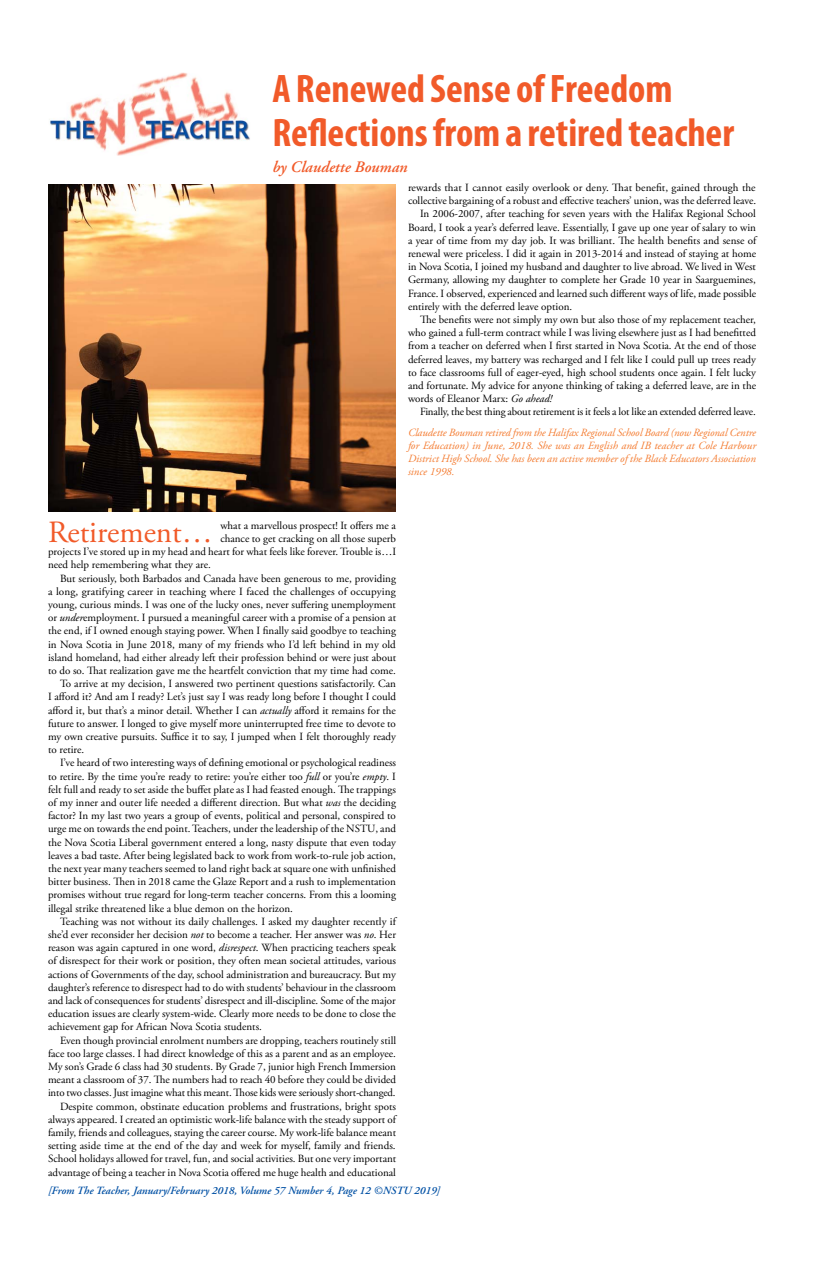
<style>
.page{position:relative;width:819px;height:1267px;background:#fff}
.page>*{position:absolute;margin:0;border:0;box-sizing:border-box;transform-origin:0 0}
.t1{font:700 condensed 40px/44px "Myriad Pro";color:#f15a29}
.copy_first_paragraph{font:30.9px "Adobe Garamond Pro";color:#f15a29}
.t2{font:italic 600 16px "Adobe Garamond Pro";color:#f15a29}
.copy{font:11px/13.2px "Adobe Garamond Pro";color:#000;text-align:justify}
.t3{font:italic 11px/13.2px "Adobe Garamond Pro";color:#f47b30;text-align:justify}
.copy_first_paragraph-2{font:11px "Adobe Garamond Pro";color:#000}
.Byline_author{font:italic 600 11px "Adobe Garamond";color:#0050a4}
.s1{font-style:italic}
</style>
<div class="page">
<img style="left:50px;top:72px;width:200px;height:84px">
<img style="left:48px;top:184px;width:348px;height:328px">
<p class="t1" style="left:272px;top:67px;width:463px">A Renewed Sense of Freedom<br>Reflections from a retired teacher</p>
<p class="t2" style="left:272px;top:158px;width:137px">by Claudette Bouman</p>
<p class="copy" style="left:408px;top:181px;width:350px">rewards that I cannot easily overlook or deny. That benefit, gained through the collective bargaining of a robust and effective teachers’ union, was the deferred leave.</p>
<p class="copy" style="left:408px;top:208px;width:350px;text-indent:12px">In 2006-2007, after teaching for seven years with the Halifax Regional School Board, I took a year’s deferred leave. Essentially, I gave up one year of salary to win a year of time from my day job. It was brilliant. The health benefits and sense of renewal were priceless. I did it again in 2013-2014 and instead of staying at home in Nova Scotia, I joined my husband and daughter to live abroad. We lived in West Germany, allowing my daughter to complete her Grade 10 year in Saarguemines, France. I observed, experienced and learned such different ways of life, made possible entirely with the deferred leave option.</p>
<p class="copy" style="left:408px;top:313px;width:350px;text-indent:12px">The benefits were not simply my own but also those of my replacement teacher, who gained a full-term contract while I was living elsewhere just as I had benefitted from a teacher on deferred when I first started in Nova Scotia. At the end of those deferred leaves, my battery was recharged and I felt like I could pull up trees ready to face classrooms full of eager-eyed, high school students once again. I felt lucky and fortunate. My advice for anyone thinking of taking a deferred leave, are in the words of Eleanor Marx: <span class="s1">Go ahead!</span></p>
<p class="copy" style="left:420px;top:406px;width:337px">Finally, the best thing about retirement is it feels a lot like an extended deferred leave.</p>
<p class="t3" style="left:408px;top:426px;width:350px">Claudette Bouman retired from the Halifax Regional School Board (now Regional Centre for Education) in June, 2018. She was an English and IB teacher at Cole Harbour District High School. She has been an active member of the Black Educators Association since 1998.</p>
<p class="copy_first_paragraph" style="left:48px;top:514px;width:166px">Retirement…</p>
<p class="copy_first_paragraph-2" style="left:220px;top:519px;width:177px">what a marvellous prospect! It offers me a</p>
<p class="copy_first_paragraph-2" style="left:220px;top:532px;width:177px">chance to get cracking on all those superb</p>
<p class="copy_first_paragraph-2" style="left:48px;top:545px;width:350px">projects I’ve stored up in my head and heart for what feels like forever. Trouble is…I</p>
<p class="copy_first_paragraph-2" style="left:48px;top:558px;width:164px">need help remembering what they are.</p>
<p class="copy" style="left:48px;top:572px;width:350px;text-indent:12px">But seriously, both Barbados and Canada have been generous to me, providing a long, gratifying career in teaching where I faced the challenges of occupying young, curious minds. I was one of the lucky ones, never suffering unemployment or <span class="s1">under</span>employment. I pursued a meaningful career with a promise of a pension at the end, if I owned enough staying power. When I finally said goodbye to teaching in Nova Scotia in June 2018, many of my friends who I’d left behind in my old island homeland, had either already left their profession behind or were just about to do so. That realization gave me the heartfelt conviction that my time had come.</p>
<p class="copy" style="left:48px;top:677px;width:350px;text-indent:12px">To arrive at my decision, I answered two pertinent questions satisfactorily. Can I afford it? And am I ready? Let’s just say I was ready long before I thought I could afford it, but that’s a minor detail. Whether I can <span class="s1">actually</span> afford it remains for the future to answer. I longed to give myself more uninterrupted free time to devote to my own creative pursuits. Suffice it to say, I jumped when I felt thoroughly ready to retire.</p>
<p class="copy" style="left:48px;top:757px;width:350px;text-indent:12px">I’ve heard of two interesting ways of defining emotional or psychological readiness to retire. By the time you’re ready to retire: you’re either too <span class="s1">full</span> or you’re <span class="s1">empty</span>. I felt full and ready to set aside the buffet plate as I had feasted enough. The trappings of my inner and outer life needed a different direction. But what <span class="s1">was</span> the deciding factor? In my last two years a group of events, political and personal, conspired to urge me on towards the end point. Teachers, under the leadership of the NSTU, and the Nova Scotia Liberal government entered a long, nasty dispute that even today leaves a bad taste. After being legislated back to work from work-to-rule job action, the next year many teachers seemed to land right back at square one with unfinished bitter business. Then in 2018 came the Glaze Report and a rush to implementation promises without true regard for long-term teacher concerns. From this a looming illegal strike threatened like a blue demon on the horizon.</p>
<p class="copy" style="left:48px;top:915px;width:350px;text-indent:12px">Teaching was not without its daily challenges. I asked my daughter recently if she’d ever reconsider her decision <span class="s1">not</span> to become a teacher. Her answer was <span class="s1">no</span>. Her reason was again captured in one word, <span class="s1">disrespect</span>. When practicing teachers speak of disrespect for their work or position, they often mean societal attitudes, various actions of Governments of the day, school administration and bureaucracy. But my daughter’s reference to disrespect had to do with students’ behaviour in the classroom and lack of consequences for students’ disrespect and ill-discipline. Some of the major education issues are clearly system-wide. Clearly more needs to be done to close the achievement gap for African Nova Scotia students.</p>
<p class="copy" style="left:48px;top:1034px;width:350px;text-indent:12px">Even though provincial enrolment numbers are dropping, teachers routinely still face too large classes. I had direct knowledge of this as a parent and as an employee.<br>My son’s Grade 6 class had 30 students. By Grade 7, junior high French Immersion meant a classroom of 37. The numbers had to reach 40 before they could be divided into two classes. Just imagine what this meant. Those kids were seriously short-changed.</p>
<p class="copy" style="left:48px;top:1100px;width:350px;text-indent:12px">Despite common, obstinate education problems and frustrations, bright spots always appeared. I created an optimistic work-life balance with the steady support of family, friends and colleagues, staying the career course. My work-life balance meant setting aside time at the end of the day and week for myself, family and friends.<br>School holidays allowed for travel, fun, and social activities. But one very important advantage of being a teacher in Nova Scotia offered me huge health and educational</p>
<p class="Byline_author" style="left:48px;top:1185px;width:394px">[From The Teacher, January/February 2018, Volume 57 Number 4, Page 12 ©NSTU 2019]</p>
</div>
